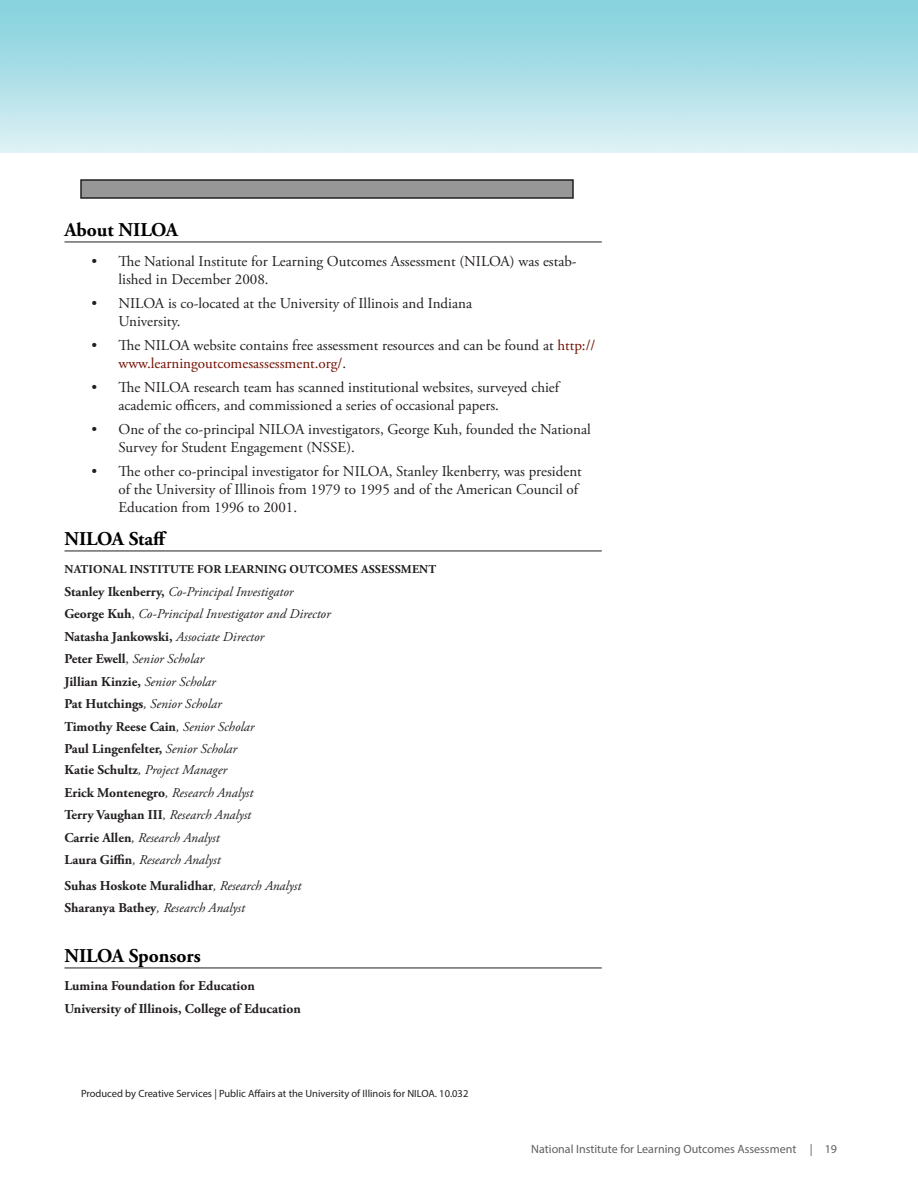
<style>
.page{position:relative;width:918px;height:1188px;background:#fff}
.page>*{position:absolute;margin:0;border:0;box-sizing:border-box;transform-origin:0 0}
.Paragraph_Heading{font:700 19.5px "Adobe Garamond Pro";color:#000}
.bullet_list{font:15px/18px "Adobe Garamond Pro";color:#231f20}
.name_titles{font:italic 13.5px "Adobe Garamond Pro";color:#231f20}
.name_titles-2{font:700 13.5px "Adobe Garamond Pro";color:#231f20}
.name_title_w_space{font:700 13.5px "Adobe Garamond Pro";color:#231f20}
.name_titles_ital{font:italic 13.5px "Adobe Garamond Pro";color:#231f20}
.t1{font:12px "Myriad Pro";color:#5f6062}
.subhead_all_caps{font:700 12px "Adobe Garamond Pro";letter-spacing:.015em;color:#231f20}
.table_numbers{font:10.5px "Myriad Pro";color:#231f20}
.s1{color:#6f0f00}
.s2{font-weight:700;font-style:normal}
.s3{font-style:normal}
.s4{font-weight:400;font-style:italic}
</style>
<div class="page">
<hr style="left:64px;top:242px;width:538px;height:1px;background:#231f20">
<hr style="left:64px;top:551px;width:538px;height:1px;background:#231f20">
<hr style="left:64px;top:968px;width:538px;height:1px;background:#231f20">
<div style="left:81px;top:180px;width:492px;height:18px;background:#979797"></div>
<div style="left:80px;top:179px;width:494px;height:20px;border:2px solid #231f20"></div>
<p class="Paragraph_Heading" style="left:64px;top:218px;width:115px">About NILOA</p>
<p class="bullet_list" style="left:118px;top:253px;width:460px;text-indent:-27px">• The National Institute for Learning Outcomes Assessment (NILOA) was estab&shy;lished in December 2008.</p>
<p class="bullet_list" style="left:118px;top:295px;width:355px;text-indent:-27px">• NILOA is co-located at the University of Illinois and Indiana<br>University.</p>
<p class="bullet_list" style="left:118px;top:337px;width:479px;text-indent:-27px">• The NILOA website contains free assessment resources and can be found at <span class="s1">http:// www.learningoutcomesassessment.org/</span>.</p>
<p class="bullet_list" style="left:118px;top:379px;width:442px;text-indent:-27px">• The NILOA research team has scanned institutional websites, surveyed chief academic officers, and commissioned a series of occasional papers.</p>
<p class="bullet_list" style="left:118px;top:421px;width:474px;text-indent:-27px">• One of the co-principal NILOA investigators, George Kuh, founded the National<br>Survey for Student Engagement (NSSE).</p>
<p class="bullet_list" style="left:118px;top:463px;width:465px;text-indent:-27px">• The other co-principal investigator for NILOA, Stanley Ikenberry, was president of the University of Illinois from 1979 to 1995 and of the American Council of<br>Education from 1996 to 2001.</p>
<p class="Paragraph_Heading" style="left:64px;top:527px;width:104px">NILOA Staff</p>
<p class="subhead_all_caps" style="left:65px;top:562px;width:373px">NATIONAL INSTITUTE FOR LEARNING OUTCOMES ASSESSMENT</p>
<p class="name_titles" style="left:64px;top:583px;width:230px"><span class="s2">Stanley Ikenberry,</span> Co-Principal Investigator</p>
<p class="name_titles" style="left:64px;top:606px;width:268px"><span class="s2">George Kuh</span><span class="s3">,</span> Co-Principal Investigator and Director</p>
<p class="name_titles-2" style="left:64px;top:629px;width:201px">Natasha Jankowski, <span class="s4">Associate Director</span></p>
<p class="name_titles" style="left:64px;top:651px;width:141px"><span class="s2">Peter Ewell</span><span class="s3">,</span> Senior Scholar</p>
<p class="name_titles-2" style="left:64px;top:674px;width:153px">Jillian Kinzie, <span class="s4">Senior Scholar</span></p>
<p class="name_titles" style="left:64px;top:696px;width:159px"><span class="s2">Pat Hutchings</span>, Senior Scholar</p>
<p class="name_titles-2" style="left:64px;top:719px;width:191px">Timothy Reese Cain<span class="s4">, Senior Scholar</span></p>
<p class="name_title_w_space" style="left:64px;top:741px;width:174px">Paul Lingenfelter, <span class="s4">Senior Scholar</span></p>
<p class="name_titles" style="left:64px;top:762px;width:164px"><span class="s2">Katie Schultz</span>, Project Manager</p>
<p class="name_titles" style="left:64px;top:784px;width:190px"><span class="s2">Erick Montenegro</span>, Research Analyst</p>
<p class="name_titles" style="left:64px;top:807px;width:188px"><span class="s2">Terry Vaughan III</span>, Research Analyst</p>
<p class="name_titles" style="left:64px;top:829px;width:157px"><span class="s2">Carrie Allen</span>, Research Analyst</p>
<p class="name_titles_ital" style="left:64px;top:852px;width:158px"><span class="s2">Laura Giffin</span>, Research Analyst</p>
<p class="name_titles-2" style="left:64px;top:878px;width:238px">Suhas Hoskote Muralidhar<span class="s4">, Research Analyst</span></p>
<p class="name_titles" style="left:64px;top:900px;width:182px"><span class="s2">Sharanya Bathey</span>, Research Analyst</p>
<p class="Paragraph_Heading" style="left:64px;top:944px;width:138px">NILOA Sponsors</p>
<p class="name_titles-2" style="left:64px;top:978px;width:192px">Lumina Foundation for Education</p>
<p class="name_titles-2" style="left:64px;top:1001px;width:238px">University of Illinois, College of Education</p>
<p class="table_numbers" style="left:81px;top:1087px;width:389px">Produced by Creative Services | Public Affairs at the University of Illinois for NILOA. 10.032</p>
<p class="t1" style="left:531px;top:1141px;width:307px">National Institute for Learning Outcomes Assessment | 19</p>
</div>
